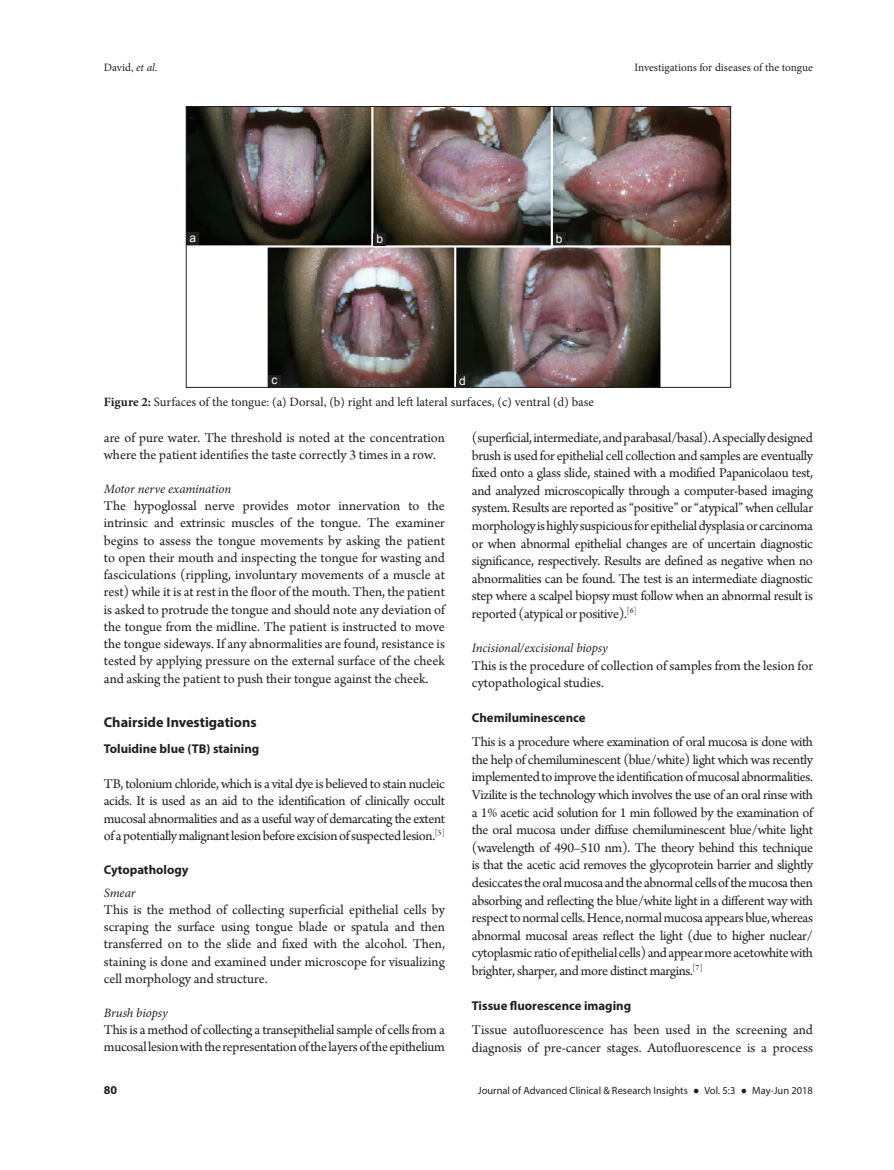
<style>
.page{position:relative;width:894px;height:1170px;background:#fff}
.page>*{position:absolute;margin:0;border:0;box-sizing:border-box;transform-origin:0 0}
.TXFL{font:14.25px/17.5px "Arno Pro";color:#231f20;text-align:justify}
.TXFL-2{font:14.25px/17.2px "Arno Pro";letter-spacing:-.02em;color:#231f20}
.t1{font:700 14.25px "Myriad Pro";color:#231f20}
.FGC{font:12.75px "Minion Pro";color:#231f20}
.H2_Above_H1{font:700 12.75px "Myriad Pro";color:#231f20}
.H3_Above_H2{font:italic 12.75px "Minion Pro";letter-spacing:-.01em;color:#231f20}
.LABEL{font:12px "Arial";color:#fff}
.RF{font:700 12px "Myriad Pro";color:#231f20}
.t2{font:11.25px "Minion Pro";color:#231f20}
.RF-2{font:10.5px "Myriad Pro";color:#231f20}
.s1{font-style:italic}
.s2{font-weight:700}
.s3{font-family:"Sylfaen"}
</style>
<div class="page">
<img style="left:188px;top:108px;width:540px;height:277px">
<div style="left:186px;top:106px;width:544px;height:281px;border:1px solid #231f20"></div>
<div style="left:456px;top:374px;width:13px;height:13px;background:#231f20"></div>
<div style="left:268px;top:375px;width:13px;height:12px;background:#231f20"></div>
<div style="left:373px;top:233px;width:13px;height:12px;background:#231f20"></div>
<div style="left:552px;top:232px;width:13px;height:13px;background:#231f20"></div>
<div style="left:186px;top:232px;width:13px;height:13px;background:#231f20"></div>
<p class="t2" style="left:104px;top:60px;width:55px">David, <span class="s1">et al</span>.</p>
<p class="t2" style="left:634px;top:60px;width:180px">Investigations for diseases of the tongue</p>
<p class="LABEL" style="left:189px;top:230px;width:8px">a</p>
<p class="LABEL" style="left:376px;top:231px;width:8px">b</p>
<p class="LABEL" style="left:555px;top:231px;width:8px">b</p>
<p class="LABEL" style="left:271px;top:372px;width:7px">c</p>
<p class="LABEL" style="left:459px;top:373px;width:8px">d</p>
<p class="FGC" style="left:104px;top:393px;width:491px"><span class="s2">Figure 2:</span> Surfaces of the tongue: (a) Dorsal, (b) right and left lateral surfaces, (c) ventral (d) base</p>
<p class="TXFL" style="left:104px;top:430px;width:342px">are of pure water. The threshold is noted at the concentration where the patient identifies the taste correctly 3 times in a row.</p>
<h3 class="H3_Above_H2" style="left:104px;top:480px;width:129px">Motor nerve examination</h3>
<p class="TXFL" style="left:104px;top:498px;width:342px">The hypoglossal nerve provides motor innervation to the intrinsic and extrinsic muscles of the tongue. The examiner begins to assess the tongue movements by asking the patient to open their mouth and inspecting the tongue for wasting and fasciculations (rippling, involuntary movements of a muscle at rest) while it is at rest in the floor of the mouth. Then, the patient is asked to protrude the tongue and should note any deviation of the tongue from the midline. The patient is instructed to move the tongue sideways. If any abnormalities are found, resistance is tested by applying pressure on the external surface of the cheek and asking the patient to push their tongue against the cheek.</p>
<h1 class="t1" style="left:104px;top:713px;width:154px">Chairside Investigations</h1>
<p class="H2_Above_H1" style="left:104px;top:740px;width:157px">Toluidine blue (TB) staining</p>
<p class="TXFL" style="left:104px;top:776px;width:342px">TB, tolonium chloride, which is a vital dye is believed to stain nucleic acids. It is used as an aid to the identification of clinically occult mucosal abnormalities and as a useful way of demarcating the extent of a potentially malignant lesion before excision of suspected lesion.<sup>[5]</sup></p>
<h2 class="H2_Above_H1" style="left:104px;top:861px;width:86px">Cytopathology</h2>
<p class="H3_Above_H2" style="left:104px;top:884px;width:33px">Smear</p>
<p class="TXFL" style="left:104px;top:902px;width:342px">This is the method of collecting superficial epithelial cells by scraping the surface using tongue blade or spatula and then transferred on to the slide and fixed with the alcohol. Then, staining is done and examined under microscope for visualizing cell morphology and structure.</p>
<h3 class="H3_Above_H2" style="left:104px;top:1004px;width:65px">Brush biopsy</h3>
<p class="TXFL-2" style="left:104px;top:1022px;width:342px">This is a method of collecting a transepithelial sample of cells from a mucosal lesion with the representation of the layers of the epithelium</p>
<p class="TXFL" style="left:472px;top:429px;width:342px">(superficial, intermediate, and parabasal/basal). Aspecially designed brush is used for epithelial cell collection and samples are eventually fixed onto a glass slide, stained with a modified Papanicolaou test, and analyzed microscopically through a computer-based imaging system. Results are reported as “positive” or “atypical” when cellular morphology is highly suspicious for epithelial dysplasia or carcinoma or when abnormal epithelial changes are of uncertain diagnostic significance, respectively. Results are defined as negative when no abnormalities can be found. The test is an intermediate diagnostic step where a scalpel biopsy must follow when an abnormal result is reported (atypical or positive).<sup>[6]</sup></p>
<h3 class="H3_Above_H2" style="left:472px;top:639px;width:137px">Incisional/excisional biopsy</h3>
<p class="TXFL" style="left:472px;top:657px;width:342px">This is the procedure of collection of samples from the lesion for cytopathological studies.</p>
<h2 class="H2_Above_H1" style="left:472px;top:709px;width:115px">Chemiluminescence</h2>
<p class="TXFL" style="left:472px;top:734px;width:342px">This is a procedure where examination of oral mucosa is done with the help of chemiluminescent (blue/white) light which was recently implemented to improve the identification of mucosal abnormalities.<br>Vizilite is the technology which involves the use of an oral rinse with a 1% acetic acid solution for 1 min followed by the examination of the oral mucosa under diffuse chemiluminescent blue/white light (wavelength of 490–510 nm). The theory behind this technique is that the acetic acid removes the glycoprotein barrier and slightly desiccates the oral mucosa and the abnormal cells of the mucosa then absorbing and reflecting the blue/white light in a different way with respect to normal cells. Hence, normal mucosa appears blue, whereas abnormal mucosal areas reflect the light (due to higher nuclear/ cytoplasmic ratio of epithelial cells) and appear more acetowhite with brighter, sharper, and more distinct margins.<sup>[7]</sup></p>
<h2 class="H2_Above_H1" style="left:472px;top:997px;width:161px">Tissue fluorescence imaging</h2>
<p class="TXFL" style="left:472px;top:1021px;width:342px">Tissue autofluorescence has been used in the screening and diagnosis of pre-cancer stages. Autofluorescence is a process</p>
<p class="RF" style="left:104px;top:1082px;width:15px">80</p>
<p class="RF-2" style="left:477px;top:1083px;width:336px">Journal of Advanced Clinical &amp; Research Insights <span class="s3">●</span> Vol. 5:3 <span class="s3">●</span> May-Jun 2018</p>
</div>
